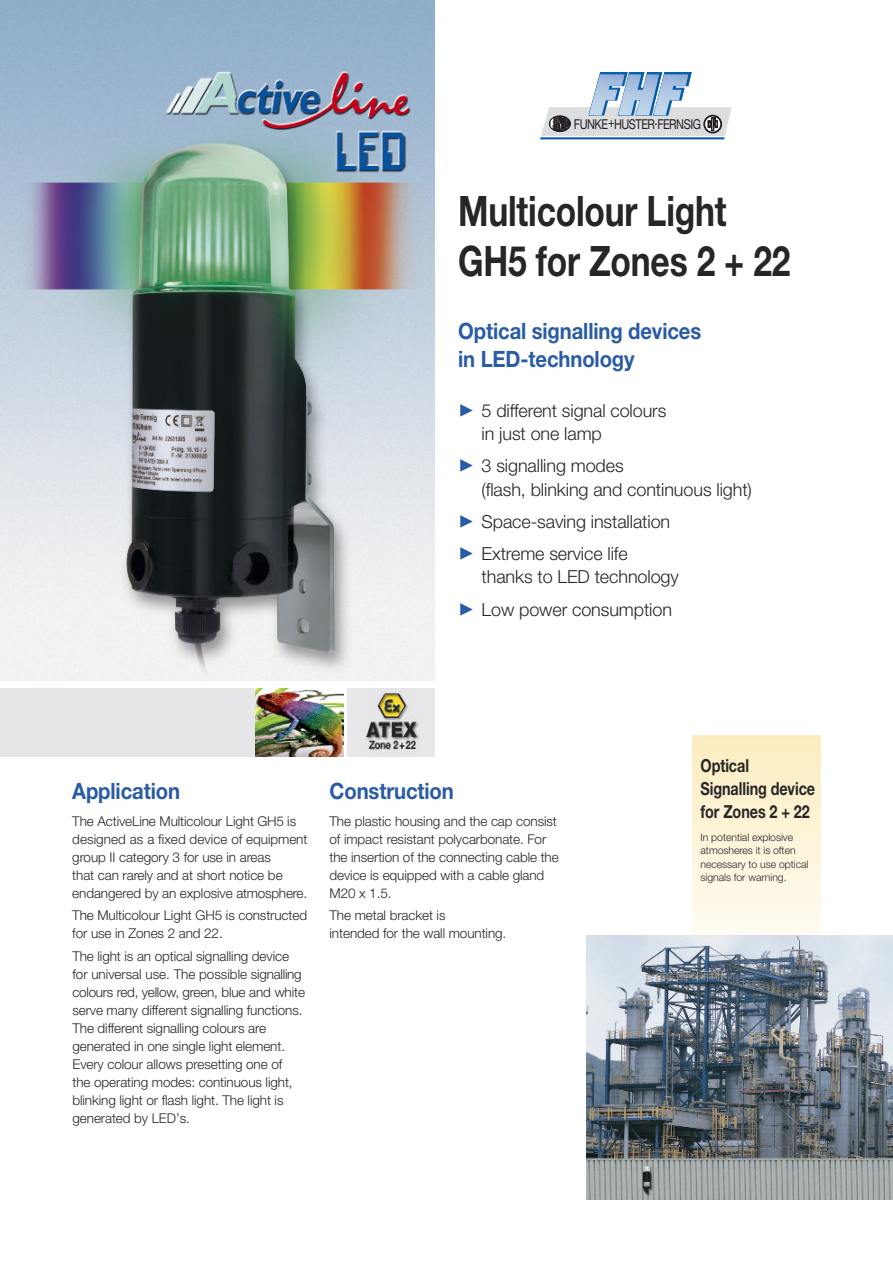
<style>
.page{position:relative;width:893px;height:1263px;background:#fff}
.page>*{position:absolute;margin:0;border:0;box-sizing:border-box;transform-origin:0 0}
.t1{font:700 42px/50.4px "Helvetica Neue";letter-spacing:-.005em;color:#272627;scale:.8 1}
.t2{font:700 22.5px/27px "Helvetica Neue";letter-spacing:-.005em;color:#295ba7;scale:.9 1}
.t3{font:300 18px/23.2px "Helvetica Neue";letter-spacing:-.005em;color:#272627}
.t4{font:700 18px/23.2px "Helvetica Neue";letter-spacing:-.005em;color:#272627;scale:.8 1}
.t5{font:13.65px "Helvetica Neue";letter-spacing:-.05em;color:#231f20;scale:.8 1}
.t6{font:300 13.5px/18px "Helvetica Neue";letter-spacing:-.005em;color:#272627}
.t7{font:300 10.5px/13.5px "Helvetica Neue";letter-spacing:-.005em;color:#272627}
.s1{color:#295ba7}
</style>
<div class="page">
<img style="left:0;top:0;width:435px;height:680px">
<div style="left:540px;top:72px;width:195px;height:73px;background:linear-gradient(to right,#fff,#fff)"></div>
<svg style="left:540px;top:72px;width:192px;height:67px"></svg>
<div style="left:549px;top:116px;width:22px;height:16px;border:1px solid #231f20;border-radius:50%"></div>
<div style="left:692px;top:736px;width:129px;height:199px;background:linear-gradient(to bottom,#fcedc0,#fefbf1)"></div>
<img style="left:587px;top:935px;width:306px;height:264px">
<div style="left:0;top:689px;width:306px;height:68px;background:#e5e6e7"></div>
<img style="left:347px;top:689px;width:88px;height:68px">
<img style="left:256px;top:689px;width:87px;height:68px">
<p class="t5" style="left:574px;top:119px;width:160px">FUNKE+HUSTER<sup>•</sup>FERNSIG</p>
<h1 class="t1" style="left:458px;top:189px;width:417px">Multicolour Light<br>GH5 for Zones 2 + 22</h1>
<h2 class="t2" style="left:458px;top:320px;width:272px">Optical signalling devices in LED-technology</h2>
<h3 class="t3" style="left:482px;top:400px;width:186px;text-indent:-23px"><span class="s1">✓</span> 5 different signal colours in just one lamp</h3>
<h3 class="t3" style="left:482px;top:456px;width:272px;text-indent:-23px"><span class="s1">✓</span> 3 signalling modes<br>(flash, blinking and continuous light)</h3>
<h3 class="t3" style="left:458px;top:511px;width:214px"><span class="s1">✓</span> Space-saving installation</h3>
<h3 class="t3" style="left:482px;top:544px;width:199px;text-indent:-23px"><span class="s1">✓</span> Extreme service life thanks to LED technology</h3>
<h3 class="t3" style="left:458px;top:599px;width:215px"><span class="s1">✓</span> Low power consumption</h3>
<h2 class="t2" style="left:72px;top:779px;width:121px">Application</h2>
<p class="t6" style="left:72px;top:813px;width:237px">The ActiveLine Multicolour Light GH5 is designed as a fixed device of equipment group II category 3 for use in areas<br>that can rarely and at short notice be endangered by an explosive atmosphere.</p>
<p class="t6" style="left:72px;top:907px;width:236px">The Multicolour Light GH5 is constructed for use in Zones 2 and 22.</p>
<p class="t6" style="left:72px;top:948px;width:234px">The light is an optical signalling device for universal use. The possible signalling colours red, yellow, green, blue and white serve many different signalling functions.<br>The different signalling colours are generated in one single light element.<br>Every colour allows presetting one of<br>the operating modes: continuous light, blinking light or flash light. The light is generated by LED’s.</p>
<h2 class="t2" style="left:330px;top:779px;width:140px">Construction</h2>
<p class="t6" style="left:330px;top:813px;width:231px">The plastic housing and the cap consist of impact resistant polycarbonate. For the insertion of the connecting cable the device is equipped with a cable gland M20 x 1.5.</p>
<p class="t6" style="left:330px;top:907px;width:178px">The metal bracket is<br>intended for the wall mounting.</p>
<h3 class="t4" style="left:701px;top:755px;width:145px">Optical<br>Signalling device for Zones 2 + 22</h3>
<p class="t7" style="left:701px;top:831px;width:109px">In potential explosive atmosheres it is often necessary to use optical signals for warning.</p>
</div>
